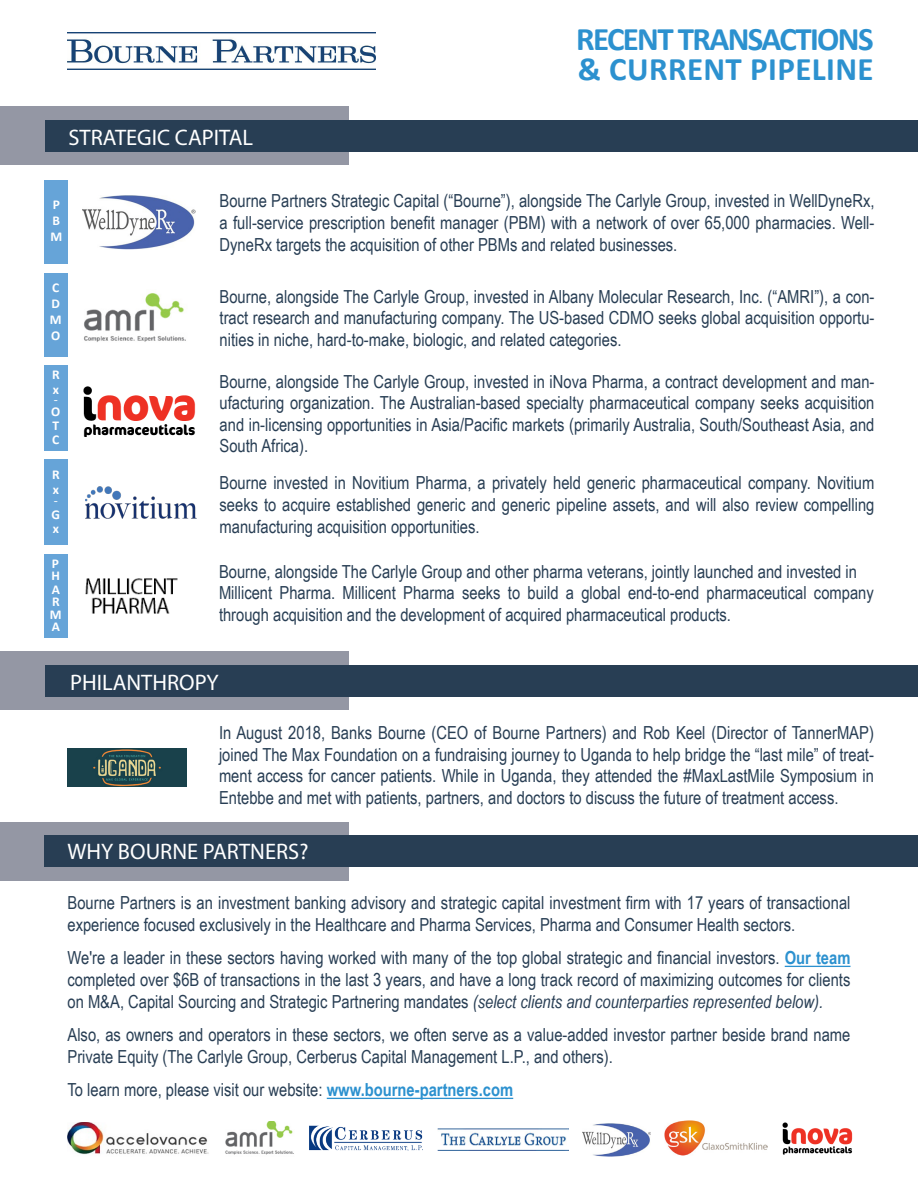
<style>
.page{position:relative;width:918px;height:1188px;background:#fff}
.page>*{position:absolute;margin:0;border:0;box-sizing:border-box;transform-origin:0 0}
.t1{font:700 33px "Calibri";letter-spacing:-.05em;color:#2c91cf}
.t2{font:700 33px "Calibri";letter-spacing:.01em;color:#2c91cf}
.t3{font:22.5px "Myriad Pro";color:#fff}
.t4{font:18px/21.6px "Arial Narrow";color:#283e54;text-align:justify}
.t5{font:700 13.5px "Calibri";color:#fff}
.t6{font:13.5px "Calibri";color:#fff}
.s1{font-weight:700;color:#2c91cf}
.s2{font-style:italic}
</style>
<div class="page">
<div style="left:0;top:822px;width:349px;height:58px;background:#9497a4"></div>
<div style="left:44px;top:835px;width:874px;height:32px;background:#283e54"></div>
<hr style="left:785px;top:966px;width:66px;height:1px;background:#2c91cf">
<hr style="left:327px;top:1098px;width:186px;height:1px;background:#2c91cf">
<img style="left:782px;top:1122px;width:71px;height:33px">
<img style="left:583px;top:1124px;width:68px;height:32px">
<img style="left:68px;top:1122px;width:141px;height:33px">
<img style="left:438px;top:1129px;width:130px;height:22px">
<img style="left:309px;top:1126px;width:114px;height:25px">
<img style="left:225px;top:1121px;width:69px;height:34px">
<img style="left:665px;top:1120px;width:103px;height:35px">
<img style="left:85px;top:486px;width:112px;height:33px">
<img style="left:83px;top:196px;width:113px;height:54px">
<div style="left:0;top:106px;width:349px;height:59px;background:#9497a4"></div>
<div style="left:45px;top:120px;width:873px;height:32px;background:#283e54"></div>
<div style="left:44px;top:180px;width:23px;height:84px;background:#66a4d8"></div>
<img style="left:84px;top:293px;width:102px;height:49px">
<div style="left:44px;top:273px;width:24px;height:84px;background:#66a4d8"></div>
<img style="left:83px;top:386px;width:113px;height:51px">
<div style="left:44px;top:365px;width:24px;height:86px;background:#66a4d8"></div>
<div style="left:44px;top:459px;width:24px;height:86px;background:#66a4d8"></div>
<div style="left:44px;top:554px;width:24px;height:84px;background:#66a4d8"></div>
<img style="left:85px;top:578px;width:93px;height:36px">
<div style="left:0;top:651px;width:349px;height:59px;background:#9497a4"></div>
<div style="left:45px;top:665px;width:873px;height:32px;background:#283e54"></div>
<img style="left:67px;top:748px;width:120px;height:38px">
<img style="left:67px;top:33px;width:308px;height:36px">
<p class="t1" style="left:576px;top:16px;width:299px">RECENT TRANSACTIONS</p>
<p class="t2" style="left:578px;top:45px;width:297px">&amp; CURRENT PIPELINE</p>
<p class="t3" style="left:68px;top:123px;width:186px">STRATEGIC CAPITAL</p>
<p class="t5" style="left:53px;top:195px;width:9px">P</p>
<p class="t5" style="left:53px;top:211px;width:9px">B</p>
<p class="t5" style="left:50px;top:227px;width:13px">M</p>
<p class="t5" style="left:52px;top:278px;width:9px">C</p>
<p class="t5" style="left:52px;top:294px;width:10px">D</p>
<p class="t5" style="left:50px;top:310px;width:13px">M</p>
<p class="t5" style="left:51px;top:326px;width:11px">O</p>
<p class="t5" style="left:52px;top:365px;width:9px">R</p>
<p class="t6" style="left:54px;top:390px;width:6px">-</p>
<p class="t5" style="left:51px;top:402px;width:11px">O</p>
<p class="t5" style="left:52px;top:416px;width:8px">T</p>
<p class="t5" style="left:52px;top:430px;width:9px">C</p>
<p class="t5" style="left:53px;top:380px;width:8px">x</p>
<p class="t5" style="left:52px;top:465px;width:9px">R</p>
<p class="t6" style="left:54px;top:491px;width:6px">-</p>
<p class="t5" style="left:52px;top:505px;width:10px">G</p>
<p class="t5" style="left:53px;top:519px;width:8px">x</p>
<p class="t5" style="left:53px;top:480px;width:8px">x</p>
<p class="t5" style="left:52px;top:554px;width:9px">P</p>
<p class="t5" style="left:52px;top:566px;width:10px">H</p>
<p class="t5" style="left:52px;top:592px;width:9px">R</p>
<p class="t5" style="left:50px;top:605px;width:13px">M</p>
<p class="t5" style="left:52px;top:617px;width:10px">A</p>
<p class="t5" style="left:52px;top:580px;width:10px">A</p>
<p class="t4" style="left:220px;top:190px;width:656px">Bourne Partners Strategic Capital (“Bourne”), alongside The Carlyle Group, invested in WellDyneRx, a full-service prescription benefit manager (PBM) with a network of over 65,000 pharmacies. Well-DyneRx targets the acquisition of other PBMs and related businesses.</p>
<p class="t4" style="left:220px;top:285px;width:656px">Bourne, alongside The Carlyle Group, invested in Albany Molecular Research, Inc. (“AMRI”), a con&shy;tract research and manufacturing company. The US-based CDMO seeks global acquisition opportu&shy;nities in niche, hard-to-make, biologic, and related categories.</p>
<p class="t4" style="left:220px;top:370px;width:656px">Bourne, alongside The Carlyle Group, invested in iNova Pharma, a contract development and man&shy;ufacturing organization. The Australian-based specialty pharmaceutical company seeks acquisition and in-licensing opportunities in Asia/Pacific markets (primarily Australia, South/Southeast Asia, and South Africa).</p>
<p class="t4" style="left:220px;top:472px;width:656px">Bourne invested in Novitium Pharma, a privately held generic pharmaceutical company. Novitium seeks to acquire established generic and generic pipeline assets, and will also review compelling manufacturing acquisition opportunities.</p>
<p class="t4" style="left:219px;top:560px;width:640px">Bourne, alongside The Carlyle Group and other pharma veterans, jointly launched and invested in</p>
<p class="t4" style="left:219px;top:582px;width:656px">Millicent Pharma. Millicent Pharma seeks to build a global end-to-end pharmaceutical company through acquisition and the development of acquired pharmaceutical products.</p>
<p class="t3" style="left:70px;top:669px;width:150px">PHILANTHROPY</p>
<p class="t4" style="left:219px;top:721px;width:656px">In August 2018, Banks Bourne (CEO of Bourne Partners) and Rob Keel (Director of TannerMAP) joined The Max Foundation on a fundraising journey to Uganda to help bridge the “last mile” of treat&shy;ment access for cancer patients. While in Uganda, they attended the #MaxLastMile Symposium in Entebbe and met with patients, partners, and doctors to discuss the future of treatment access.</p>
<p class="t3" style="left:68px;top:837px;width:243px">WHY BOURNE PARTNERS?</p>
<p class="t4" style="left:68px;top:891px;width:784px">Bourne Partners is an investment banking advisory and strategic capital investment firm with 17 years of transactional experience focused exclusively in the Healthcare and Pharma Services, Pharma and Consumer Health sectors.</p>
<p class="t4" style="left:68px;top:947px;width:784px">We're a leader in these sectors having worked with many of the top global strategic and financial investors. <span class="s1">Our team </span>completed over $6B of transactions in the last 3 years, and have a long track record of maximizing outcomes for clients on M&amp;A, Capital Sourcing and Strategic Partnering mandates <span class="s2">(select clients and counterparties represented below).</span></p>
<p class="t4" style="left:68px;top:1023px;width:784px">Also, as owners and operators in these sectors, we often serve as a value-added investor partner beside brand name<br>Private Equity (The Carlyle Group, Cerberus Capital Management L.P., and others).</p>
<p class="t4" style="left:68px;top:1079px;width:447px">To learn more, please visit our website: <span class="s1">www.bourne-partners.com</span></p>
</div>
